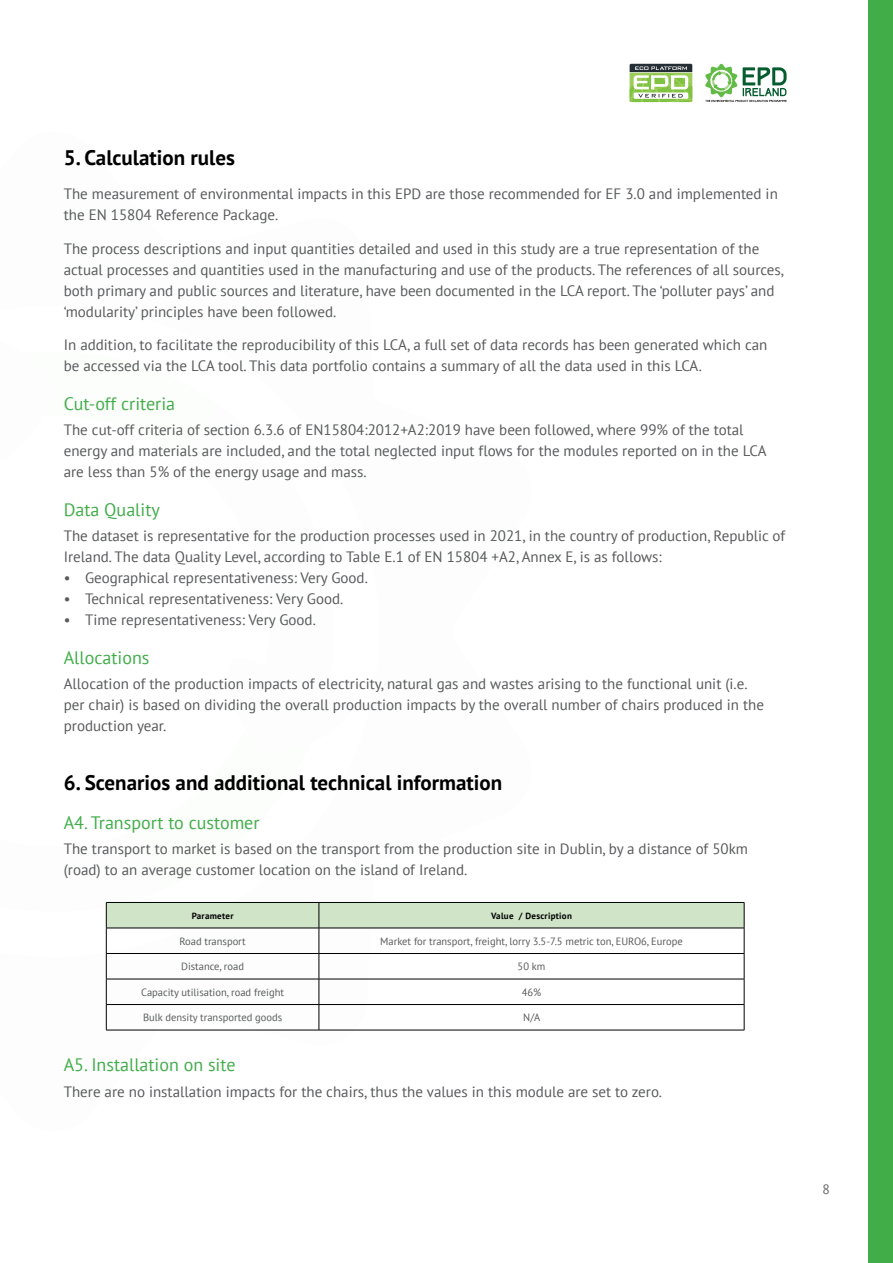
<style>
.page{position:relative;width:893px;height:1263px;background:#fff}
.page>*{position:absolute;margin:0;border:0;box-sizing:border-box;transform-origin:0 0}
.t1{font:700 21px "PT Sans";color:#000}
.t2{font:18px "PT Sans";color:#41ad49}
.t3{font:15px/21px "PT Sans";color:#58595b}
.t4{font:13.5px "PT Sans";color:#696a6d}
.t5{font:10.5px "PT Sans";color:#58595b}
.t6{font:700 9px "PT Sans";letter-spacing:.03em;color:#000}
</style>
<div class="page">
<div style="left:868px;top:0;width:25px;height:1263px;background:#41ad49"></div>
<svg style="left:705px;top:64px;width:82px;height:38px"></svg>
<svg style="left:630px;top:64px;width:62px;height:38px"></svg>
<hr style="left:106px;top:1030px;width:213px;height:1px;background:#000">
<hr style="left:319px;top:1030px;width:425px;height:1px;background:#000">
<svg style="left:106px;top:902px;width:639px;height:128px"></svg>
<hr style="left:106px;top:928px;width:213px;height:1px;background:#000">
<hr style="left:319px;top:928px;width:425px;height:1px;background:#000">
<h1 class="t1" style="left:64px;top:144px;width:173px">5. Calculation rules</h1>
<p class="t3" style="left:64px;top:183px;width:716px">The measurement of environmental impacts in this EPD are those recommended for EF 3.0 and implemented in the EN 15804 Reference Package.</p>
<p class="t3" style="left:64px;top:237px;width:722px">The process descriptions and input quantities detailed and used in this study are a true representation of the actual processes and quantities used in the manufacturing and use of the products. The references of all sources, both primary and public sources and literature, have been documented in the LCA report. The ‘polluter pays’ and ‘modularity’ principles have been followed.</p>
<p class="t3" style="left:64px;top:334px;width:705px">In addition, to facilitate the reproducibility of this LCA, a full set of data records has been generated which can be accessed via the LCA tool. This data portfolio contains a summary of all the data used in this LCA.</p>
<p class="t2" style="left:64px;top:392px;width:113px">Cut-off criteria</p>
<p class="t3" style="left:64px;top:419px;width:704px">The cut-off criteria of section 6.3.6 of EN15804:2012+A2:2019 have been followed, where 99% of the total energy and materials are included, and the total neglected input flows for the modules reported on in the LCA are less than 5% of the energy usage and mass.</p>
<p class="t2" style="left:64px;top:498px;width:98px">Data Quality</p>
<p class="t3" style="left:64px;top:525px;width:723px">The dataset is representative for the production processes used in 2021, in the country of production, Republic of<br>Ireland. The data Quality Level, according to Table E.1 of EN 15804 +A2, Annex E, is as follows:</p>
<p class="t3" style="left:64px;top:567px;width:306px">• Geographical representativeness: Very Good.</p>
<p class="t3" style="left:64px;top:588px;width:281px">• Technical representativeness: Very Good.</p>
<p class="t3" style="left:64px;top:609px;width:254px">• Time representativeness: Very Good.</p>
<p class="t2" style="left:64px;top:646px;width:87px">Allocations</p>
<p class="t3" style="left:64px;top:673px;width:702px">Allocation of the production impacts of electricity, natural gas and wastes arising to the functional unit (i.e. per chair) is based on dividing the overall production impacts by the overall number of chairs produced in the production year.</p>
<h1 class="t1" style="left:64px;top:769px;width:440px">6. Scenarios and additional technical information</h1>
<p class="t2" style="left:64px;top:811px;width:197px">A4. Transport to customer</p>
<p class="t3" style="left:64px;top:838px;width:686px">The transport to market is based on the transport from the production site in Dublin, by a distance of 50km (road) to an average customer location on the island of Ireland.</p>
<p class="t6" style="left:192px;top:909px;width:43px">Parameter</p>
<p class="t6" style="left:491px;top:909px;width:82px">Value / Description</p>
<p class="t5" style="left:179px;top:934px;width:68px">Road transport</p>
<p class="t5" style="left:380px;top:934px;width:304px">Market for transport, freight, lorry 3.5-7.5 metric ton, EURO6, Europe</p>
<p class="t5" style="left:181px;top:960px;width:64px">Distance, road</p>
<p class="t5" style="left:518px;top:960px;width:29px">50 km</p>
<p class="t5" style="left:141px;top:985px;width:144px">Capacity utilisation, road freight</p>
<p class="t5" style="left:522px;top:985px;width:21px">46%</p>
<p class="t5" style="left:143px;top:1011px;width:141px">Bulk density transported goods</p>
<p class="t5" style="left:523px;top:1011px;width:18px">N/A</p>
<p class="t2" style="left:64px;top:1053px;width:173px">A5. Installation on site</p>
<p class="t3" style="left:64px;top:1080px;width:600px">There are no installation impacts for the chairs, thus the values in this module are set to zero.</p>
<p class="t4" style="left:823px;top:1181px;width:9px">8</p>
</div>
